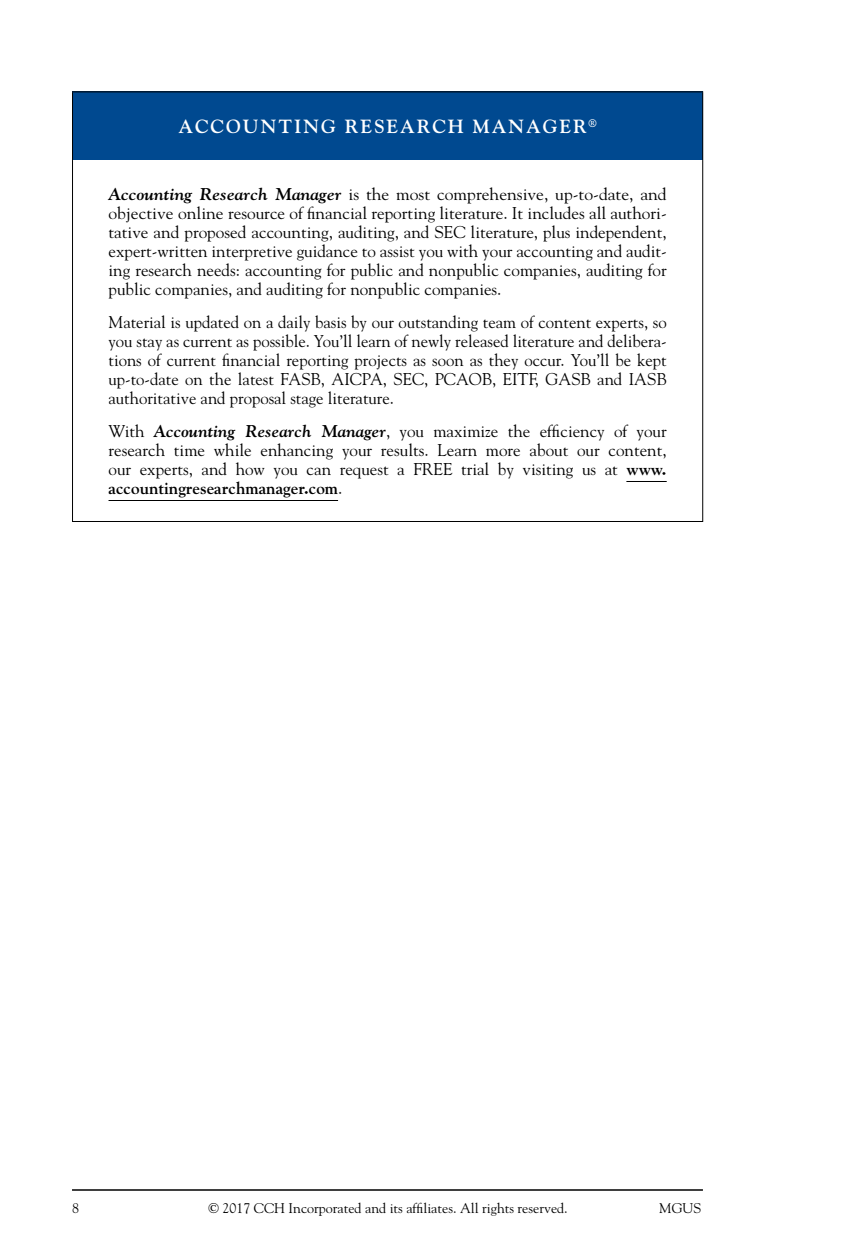
<style>
.page{position:relative;width:847px;height:1260px;background:#fff}
.page>*{position:absolute;margin:0;border:0;box-sizing:border-box;transform-origin:0 0}
.t1{font:700 19px "Goudy Std";letter-spacing:.1em;color:#fff}
.t2{font:17px/19px "Goudy Std";color:#000;text-align:justify}
.t3{font:14px "Goudy Std";color:#000}
.s1{font-weight:700;font-style:italic}
.s2{font-weight:700}
</style>
<div class="page">
<hr style="left:72px;top:1189px;width:631px;height:2px;background:#000">
<div style="left:72px;top:92px;width:630px;height:68px;background:#004990"></div>
<hr style="left:72px;top:91px;width:631px;height:1px;background:#000">
<hr style="left:72px;top:92px;width:1px;height:68px;background:#000">
<hr style="left:702px;top:92px;width:1px;height:68px;background:#000">
<hr style="left:72px;top:160px;width:1px;height:361px;background:#000">
<hr style="left:702px;top:160px;width:1px;height:361px;background:#000">
<hr style="left:72px;top:521px;width:631px;height:1px;background:#000">
<hr style="left:626px;top:481px;width:41px;height:1px;background:#000">
<hr style="left:108px;top:500px;width:230px;height:1px;background:#000">
<p class="t1" style="left:178px;top:115px;width:420px">ACCOUNTING RESEARCH MANAGER<sup>®</sup></p>
<p class="t2" style="left:108px;top:184px;width:560px"><span class="s1">Accounting Research Manager</span> is the most comprehensive, up-to-date, and objective online resource of financial reporting literature. It includes all authori&shy;tative and proposed accounting, auditing, and SEC literature, plus independent, expert-written interpretive guidance to assist you with your accounting and audit&shy;ing research needs: accounting for public and nonpublic companies, auditing for public companies, and auditing for nonpublic companies.</p>
<p class="t2" style="left:108px;top:313px;width:560px">Material is updated on a daily basis by our outstanding team of content experts, so you stay as current as possible. You’ll learn of newly released literature and delibera&shy;tions of current financial reporting projects as soon as they occur. You’ll be kept up-to-date on the latest FASB, AICPA, SEC, PCAOB, EITF, GASB and IASB authoritative and proposal stage literature.</p>
<p class="t2" style="left:108px;top:422px;width:560px">With <span class="s1">Accounting Research Manager</span>, you maximize the efficiency of your research time while enhancing your results. Learn more about our content, our experts, and how you can request a FREE trial by visiting us at <span class="s2">www. accountingresearchmanager.com</span>.</p>
<p class="t3" style="left:72px;top:1199px;width:8px">8</p>
<p class="t3" style="left:208px;top:1199px;width:361px">© 2017 CCH Incorporated and its affiliates. All rights reserved.</p>
<p class="t3" style="left:659px;top:1199px;width:44px">MGUS</p>
</div>
